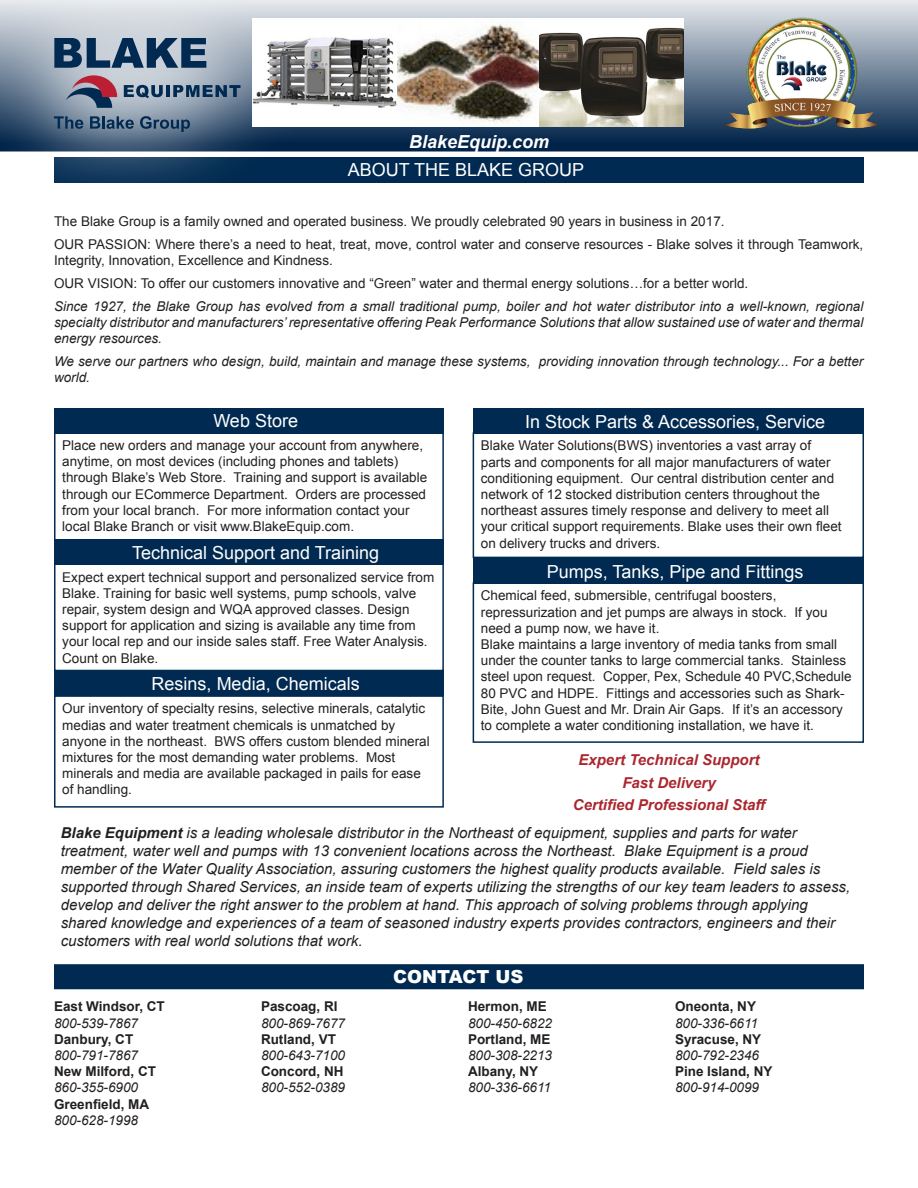
<style>
.page{position:relative;width:918px;height:1188px;background:#fff}
.page>*{position:absolute;margin:0;border:0;box-sizing:border-box;transform-origin:0 0}
.t1{font:18px "Arial";color:#fff}
.t2{font:italic 700 18px "Arial";color:#fff}
.t3{font:900 18px "Arial";color:#fff}
.t4{font:italic 15px/18px "Arial";color:#231f20}
.t5{font:italic 700 15px "Arial";color:#aa272f}
.t6{font:13.5px/16.2px "Arial";color:#231f20}
.t7{font:italic 13.5px/16.2px "Arial";color:#231f20;text-align:justify}
.t8{font:700 13.5px "Arial";color:#231f20}
.s1{font-weight:700}
</style>
<div class="page">
<div style="left:54px;top:157px;width:810px;height:25px;background:#002a51"></div>
<div style="left:54px;top:964px;width:810px;height:25px;background:#002a51"></div>
<svg style="left:472px;top:582px;width:392px;height:161px"></svg>
<div style="left:54px;top:671px;width:390px;height:25px;background:#002a51"></div>
<svg style="left:54px;top:696px;width:390px;height:112px"></svg>
<div style="left:473px;top:559px;width:391px;height:25px;background:#002a51"></div>
<div style="left:54px;top:540px;width:390px;height:25px;background:#002a51"></div>
<div style="left:473px;top:409px;width:391px;height:25px;background:#002a51"></div>
<svg style="left:54px;top:565px;width:390px;height:106px"></svg>
<svg style="left:472px;top:432px;width:392px;height:127px"></svg>
<div style="left:54px;top:408px;width:390px;height:25px;background:#002a51"></div>
<svg style="left:54px;top:433px;width:390px;height:107px"></svg>
<div style="left:0;top:0;width:918px;height:152px;background:linear-gradient(to bottom,#e9ebee,#001a42)"></div>
<div style="left:0;top:0;width:311px;height:205px;background:#fff;opacity:.75"></div>
<svg style="left:54px;top:116px;width:29px;height:13px"></svg>
<svg style="left:90px;top:116px;width:44px;height:13px"></svg>
<svg style="left:140px;top:116px;width:50px;height:16px"></svg>
<svg style="left:54px;top:38px;width:152px;height:30px;background:#4e6a85"></svg>
<svg style="left:124px;top:85px;width:39px;height:13px"></svg>
<hr style="left:166px;top:85px;width:4px;height:12px;background:#002a51">
<svg style="left:173px;top:85px;width:68px;height:12px"></svg>
<svg style="left:66px;top:75px;width:51px;height:33px;background:#866e82"></svg>
<img style="left:723px;top:16px;width:158px;height:113px">
<img style="left:253px;top:19px;width:431px;height:108px">
<p class="t2" style="left:409px;top:130px;width:142px">BlakeEquip.com</p>
<p class="t1" style="left:348px;top:158px;width:238px">ABOUT THE BLAKE GROUP</p>
<p class="t6" style="left:54px;top:213px;width:672px">The Blake Group is a family owned and operated business. We proudly celebrated 90 years in business in 2017.</p>
<p class="t6" style="left:54px;top:236px;width:811px">OUR PASSION: Where there’s a need to heat, treat, move, control water and conserve resources - Blake solves it through Teamwork,<br>Integrity, Innovation, Excellence and Kindness.</p>
<p class="t6" style="left:54px;top:275px;width:696px">OUR VISION: To offer our customers innovative and “Green” water and thermal energy solutions…for a better world.</p>
<p class="t7" style="left:54px;top:298px;width:811px">Since 1927, the Blake Group has evolved from a small traditional pump, boiler and hot water distributor into a well-known, regional specialty distributor and manufacturers’ representative offering Peak Performance Solutions that allow sustained use of water and thermal energy resources.</p>
<p class="t7" style="left:54px;top:353px;width:811px">We serve our partners who design, build, maintain and manage these systems, providing innovation through technology... For a better world.</p>
<p class="t1" style="left:213px;top:409px;width:86px">Web Store</p>
<p class="t6" style="left:62px;top:437px;width:366px">Place new orders and manage your account from anywhere, anytime, on most devices (including phones and tablets) through Blake’s Web Store. Training and support is available through our ECommerce Department. Orders are processed from your local branch. For more information contact your local Blake Branch or visit www.BlakeEquip.com.</p>
<p class="t1" style="left:132px;top:541px;width:249px">Technical Support and Training</p>
<p class="t6" style="left:62px;top:569px;width:374px">Expect expert technical support and personalized service from Blake. Training for basic well systems, pump schools, valve repair, system design and WQA approved classes. Design support for application and sizing is available any time from your local rep and our inside sales staff. Free Water Analysis.<br>Count on Blake.</p>
<p class="t1" style="left:152px;top:672px;width:210px">Resins, Media, Chemicals</p>
<p class="t6" style="left:62px;top:701px;width:369px">Our inventory of specialty resins, selective minerals, catalytic medias and water treatment chemicals is unmatched by anyone in the northeast. BWS offers custom blended mineral mixtures for the most demanding water problems. Most minerals and media are available packaged in pails for ease of handling.</p>
<p class="t1" style="left:525px;top:410px;width:302px">In Stock Parts &amp; Accessories, Service</p>
<p class="t6" style="left:481px;top:438px;width:362px">Blake Water Solutions(BWS) inventories a vast array of parts and components for all major manufacturers of water conditioning equipment. Our central distribution center and network of 12 stocked distribution centers throughout the northeast assures timely response and delivery to meet all your critical support requirements. Blake uses their own fleet on delivery trucks and drivers.</p>
<p class="t1" style="left:547px;top:560px;width:258px">Pumps, Tanks, Pipe and Fittings</p>
<p class="t6" style="left:481px;top:588px;width:348px">Chemical feed, submersible, centrifugal boosters, repressurization and jet pumps are always in stock. If you need a pump now, we have it.</p>
<p class="t6" style="left:481px;top:636px;width:372px">Blake maintains a large inventory of media tanks from small under the counter tanks to large commercial tanks. Stainless steel upon request. Copper, Pex, Schedule 40 PVC,Schedule 80 PVC and HDPE. Fittings and accessories such as Shark-Bite, John Guest and Mr. Drain Air Gaps. If it’s an accessory to complete a water conditioning installation, we have it.</p>
<p class="t5" style="left:578px;top:749px;width:183px">Expert Technical Support</p>
<p class="t5" style="left:622px;top:772px;width:95px">Fast Delivery</p>
<p class="t5" style="left:573px;top:794px;width:194px">Certified Professional Staff</p>
<p class="t4" style="left:61px;top:824px;width:791px"><span class="s1">Blake Equipment</span> is a leading wholesale distributor in the Northeast of equipment, supplies and parts for water treatment, water well and pumps with 13 convenient locations across the Northeast. Blake Equipment is a proud member of the Water Quality Association, assuring customers the highest quality products available. Field sales is supported through Shared Services, an inside team of experts utilizing the strengths of our key team leaders to assess, develop and deliver the right answer to the problem at hand. This approach of solving problems through applying shared knowledge and experiences of a team of seasoned industry experts provides contractors, engineers and their customers with real world solutions that work.</p>
<p class="t8" style="left:54px;top:998px;width:112px">East Windsor, CT</p>
<p class="t7" style="left:54px;top:1015px;width:86px">800-539-7867</p>
<p class="t8" style="left:54px;top:1030px;width:81px">Danbury, CT</p>
<p class="t7" style="left:54px;top:1047px;width:86px">800-791-7867</p>
<p class="t8" style="left:54px;top:1062px;width:104px">New Milford, CT</p>
<p class="t7" style="left:54px;top:1080px;width:86px">860-355-6900</p>
<p class="t8" style="left:54px;top:1095px;width:97px">Greenfield, MA</p>
<p class="t7" style="left:54px;top:1112px;width:86px">800-628-1998</p>
<p class="t8" style="left:261px;top:998px;width:78px">Pascoag, RI</p>
<p class="t7" style="left:261px;top:1015px;width:86px">800-869-7677</p>
<p class="t8" style="left:261px;top:1030px;width:77px">Rutland, VT</p>
<p class="t7" style="left:261px;top:1047px;width:86px">800-643-7100</p>
<p class="t8" style="left:261px;top:1062px;width:84px">Concord, NH</p>
<p class="t7" style="left:261px;top:1080px;width:86px">800-552-0389</p>
<p class="t3" style="left:393px;top:964px;width:132px">CONTACT US</p>
<p class="t8" style="left:468px;top:998px;width:80px">Hermon, ME</p>
<p class="t7" style="left:468px;top:1015px;width:86px">800-450-6822</p>
<p class="t8" style="left:468px;top:1030px;width:84px">Portland, ME</p>
<p class="t7" style="left:468px;top:1047px;width:86px">800-308-2213</p>
<p class="t8" style="left:468px;top:1062px;width:72px">Albany, NY</p>
<p class="t7" style="left:468px;top:1080px;width:85px">800-336-6611</p>
<p class="t8" style="left:675px;top:998px;width:83px">Oneonta, NY</p>
<p class="t7" style="left:675px;top:1015px;width:85px">800-336-6611</p>
<p class="t8" style="left:675px;top:1030px;width:88px">Syracuse, NY</p>
<p class="t7" style="left:675px;top:1047px;width:86px">800-792-2346</p>
<p class="t8" style="left:675px;top:1062px;width:99px">Pine Island, NY</p>
<p class="t7" style="left:675px;top:1080px;width:86px">800-914-0099</p>
</div>
